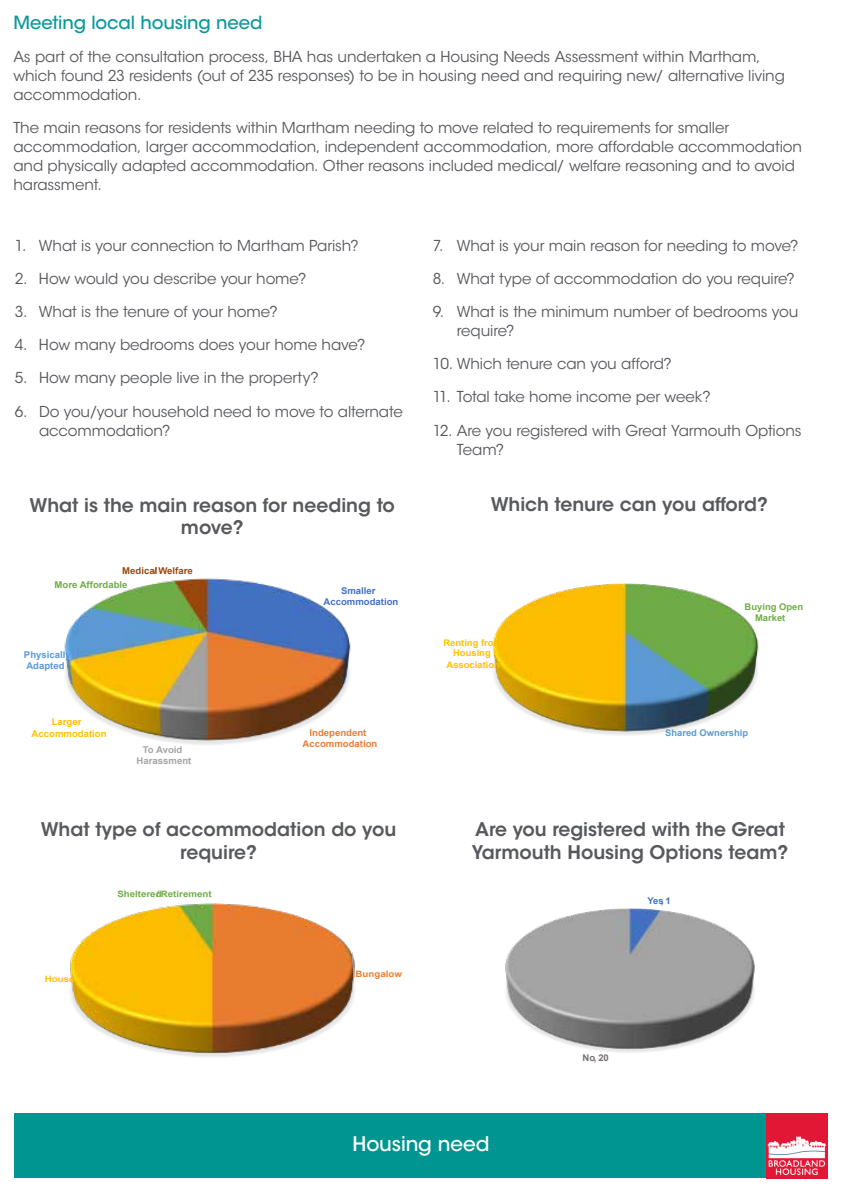
<style>
.page{position:relative;width:842px;height:1192px;background:#fff}
.page>*{position:absolute;margin:0;border:0;box-sizing:border-box;transform-origin:0 0}
.t1{font:500 20px "ITC Avant Garde Std";letter-spacing:-.005em;color:#fff}
.t2{font:600 18.7px/22.4px "ITC Avant Garde Std";color:#57595d;text-align:center}
.t3{font:500 18px "ITC Avant Garde Std";letter-spacing:-.005em;color:#0c999a}
.t4{font:15px/19px "ITC Avant Garde Std";letter-spacing:-.005em;color:#57595d}
.t5{font:700 9.4px/11.3px "Arial";color:#ed7d31;text-align:center}
.t6{font:700 9.4px/11.3px "Arial";color:#4472c4;text-align:center}
.t7{font:700 9.4px/12.4px "Arial";color:#ffc000;text-align:center}
.t8{font:700 9.4px/11.3px "Arial";color:#a5a5a5;text-align:center}
.t9{font:700 9.4px/11.3px "Arial";color:#5b9bd5}
.t10{font:700 9.4px "Arial";color:#9e480e}
.t11{font:700 9.4px "Arial";color:#70ad47}
.t12{font:700 9.3px "Arial";color:#4472c4}
.t13{font:700 9.3px "Arial";color:#767171}
.t14{font:700 9.1px/10.3px "Arial";color:#ffc000;text-align:center}
.t15{font:700 9.1px/11.4px "Arial";color:#70ad47}
.t16{font:700 9.1px "Arial";color:#5b9bd5}
.t17{font:700 8.8px "Arial";color:#70ad47;scale:1.1 1}
.t18{font:700 8.8px "Arial";color:#ed7d31;scale:1.1 1}
.t19{font:700 8.8px "Arial";color:#ffc000;scale:1.1 1}
</style>
<div class="page">
<div style="left:14px;top:1113px;width:751px;height:65px;background:#009591"></div>
<img style="left:767px;top:1114px;width:61px;height:64px">
<img style="left:64px;top:578px;width:287px;height:167px">
<svg style="left:492px;top:583px;width:267px;height:152px"></svg>
<svg style="left:70px;top:903px;width:285px;height:154px"></svg>
<svg style="left:505px;top:908px;width:250px;height:145px"></svg>
<p class="t3" style="left:13px;top:11px;width:251px">Meeting local housing need</p>
<p class="t4" style="left:13px;top:47px;width:773px">As part of the consultation process, BHA has undertaken a Housing Needs Assessment within Martham, which found 23 residents (out of 235 responses) to be in housing need and requiring new/ alternative living accommodation.</p>
<p class="t4" style="left:13px;top:118px;width:790px">The main reasons for residents within Martham needing to move related to requirements for smaller accommodation, larger accommodation, independent accommodation, more affordable accommodation and physically adapted accommodation. Other reasons included medical/ welfare reasoning and to avoid harassment.</p>
<p class="t4" style="left:15px;top:236px;width:345px">1. What is your connection to Martham Parish?</p>
<p class="t4" style="left:15px;top:269px;width:293px">2. How would you describe your home?</p>
<p class="t4" style="left:15px;top:302px;width:264px">3. What is the tenure of your home?</p>
<p class="t4" style="left:15px;top:335px;width:352px">4. How many bedrooms does your home have?</p>
<p class="t4" style="left:15px;top:369px;width:305px">5. How many people live in the property?</p>
<p class="t4" style="left:39px;top:402px;width:365px;text-indent:-24px">6. Do you/your household need to move to alternate accommodation?</p>
<p class="t2" style="left:30px;top:494px;width:367px">What is the main reason for needing to move?</p>
<p class="t10" style="left:122px;top:564px;width:72px">Medical/ Welfare</p>
<p class="t11" style="left:55px;top:579px;width:75px">More Affordable</p>
<p class="t9" style="left:24px;top:649px;width:48px">Physically<br>Adapted</p>
<p class="t7" style="left:32px;top:715px;width:77px">Larger<br>Accommodation</p>
<p class="t8" style="left:137px;top:744px;width:56px">To Avoid<br>Harassment</p>
<p class="t6" style="left:323px;top:585px;width:77px">Smaller<br>Accommodation</p>
<p class="t5" style="left:302px;top:727px;width:77px">Independent<br>Accommodation</p>
<p class="t4" style="left:433px;top:236px;width:367px">7. What is your main reason for needing to move?</p>
<p class="t4" style="left:433px;top:269px;width:364px">8. What type of accommodation do you require?</p>
<p class="t4" style="left:457px;top:302px;width:343px;text-indent:-24px">9. What is the minimum number of bedrooms you require?</p>
<p class="t4" style="left:433px;top:354px;width:241px">10. Which tenure can you afford?</p>
<p class="t4" style="left:433px;top:388px;width:280px">11. Total take home income per week?</p>
<p class="t4" style="left:457px;top:421px;width:346px;text-indent:-24px">12. Are you registered with Great Yarmouth Options<br>Team?</p>
<p class="t2" style="left:491px;top:493px;width:279px">Which tenure can you afford?</p>
<p class="t14" style="left:443px;top:638px;width:60px">Renting from<br>Housing</p>
<p class="t14" style="left:447px;top:659px;width:55px">Association</p>
<p class="t15" style="left:755px;top:601px;width:50px;text-indent:-10px">Buying Open<br>Market</p>
<p class="t16" style="left:665px;top:726px;width:85px">Shared Ownership</p>
<p class="t2" style="left:41px;top:818px;width:357px">What type of accommodation do you require?</p>
<p class="t2" style="left:472px;top:818px;width:318px;text-align:left">Are you registered with the Great<br>Yarmouth Housing Options team?</p>
<p class="t19" style="left:45px;top:973px;width:28px">House</p>
<p class="t17" style="left:117px;top:887px;width:87px">Sheltered/ Retirement</p>
<p class="t18" style="left:356px;top:967px;width:44px">Bungalow</p>
<h1 class="t1" style="left:353px;top:1132px;width:138px">Housing need</h1>
<p class="t12" style="left:647px;top:894px;width:25px">Yes, 1</p>
<p class="t13" style="left:583px;top:1051px;width:28px">No, 20</p>
</div>
